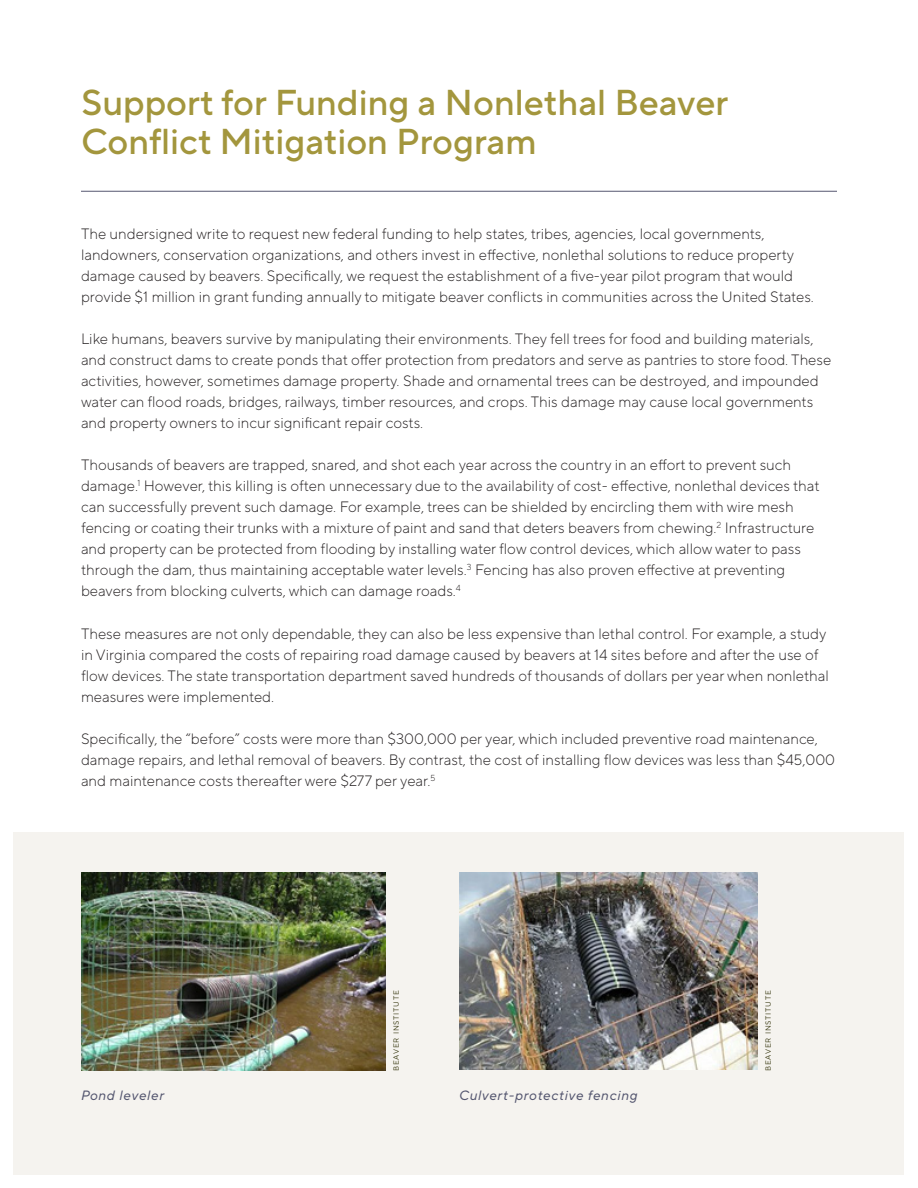
<style>
.page{position:relative;width:918px;height:1188px;background:#fff}
.page>*{position:absolute;margin:0;border:0;box-sizing:border-box;transform-origin:0 0}
.t1{font:500 36px/39px "TT Norms Pro";color:#a3963d}
.t2{font:300 15px/21px "TT Norms Pro";color:#231f20}
.t3{font:italic 13.5px "TT Norms Pro";letter-spacing:.05em;color:#555770}
.t4{font:7.5px "TT Norms Pro";letter-spacing:.1em;color:#3c3c15}
</style>
<div class="page">
<div style="left:14px;top:832px;width:890px;height:342px;background:#f5f3ef"></div>
<img style="left:82px;top:872px;width:304px;height:199px">
<img style="left:460px;top:872px;width:298px;height:198px">
<hr style="left:81px;top:191px;width:756px;height:1px;background:#555770">
<p class="t1" style="left:81px;top:83px;width:649px">Support for Funding a Nonlethal Beaver<br>Conflict Mitigation Program</p>
<p class="t2" style="left:81px;top:223px;width:734px">The undersigned write to request new federal funding to help states, tribes, agencies, local governments, landowners, conservation organizations, and others invest in effective, nonlethal solutions to reduce property damage caused by beavers. Specifically, we request the establishment of a five-year pilot program that would provide $1 million in grant funding annually to mitigate beaver conflicts in communities across the United States.</p>
<p class="t2" style="left:81px;top:328px;width:752px">Like humans, beavers survive by manipulating their environments. They fell trees for food and building materials, and construct dams to create ponds that offer protection from predators and serve as pantries to store food. These activities, however, sometimes damage property. Shade and ornamental trees can be destroyed, and impounded water can flood roads, bridges, railways, timber resources, and crops. This damage may cause local governments and property owners to incur significant repair costs.</p>
<p class="t2" style="left:81px;top:454px;width:740px">Thousands of beavers are trapped, snared, and shot each year across the country in an effort to prevent such damage.<sup>1</sup> However, this killing is often unnecessary due to the availability of cost- effective, nonlethal devices that can successfully prevent such damage. For example, trees can be shielded by encircling them with wire mesh fencing or coating their trunks with a mixture of paint and sand that deters beavers from chewing.<sup>2</sup> Infrastructure and property can be protected from flooding by installing water flow control devices, which allow water to pass through the dam, thus maintaining acceptable water levels.<sup>3</sup> Fencing has also proven effective at preventing beavers from blocking culverts, which can damage roads.<sup>4</sup></p>
<p class="t2" style="left:81px;top:623px;width:749px">These measures are not only dependable, they can also be less expensive than lethal control. For example, a study in Virginia compared the costs of repairing road damage caused by beavers at 14 sites before and after the use of flow devices. The state transportation department saved hundreds of thousands of dollars per year when nonlethal measures were implemented.</p>
<p class="t2" style="left:81px;top:728px;width:756px">Specifically, the “before” costs were more than $300,000 per year, which included preventive road maintenance, damage repairs, and lethal removal of beavers. By contrast, the cost of installing flow devices was less than $45,000 and maintenance costs thereafter were $277 per year.<sup>5</sup></p>
<p class="t4" style="left:391px;top:1071px;width:82px;rotate:-90deg">BEAVER INSTITUTE</p>
<p class="t4" style="left:763px;top:1071px;width:82px;rotate:-90deg">BEAVER INSTITUTE</p>
<p class="t3" style="left:81px;top:1086px;width:85px">Pond leveler</p>
<p class="t3" style="left:459px;top:1086px;width:180px">Culvert-protective fencing</p>
</div>
